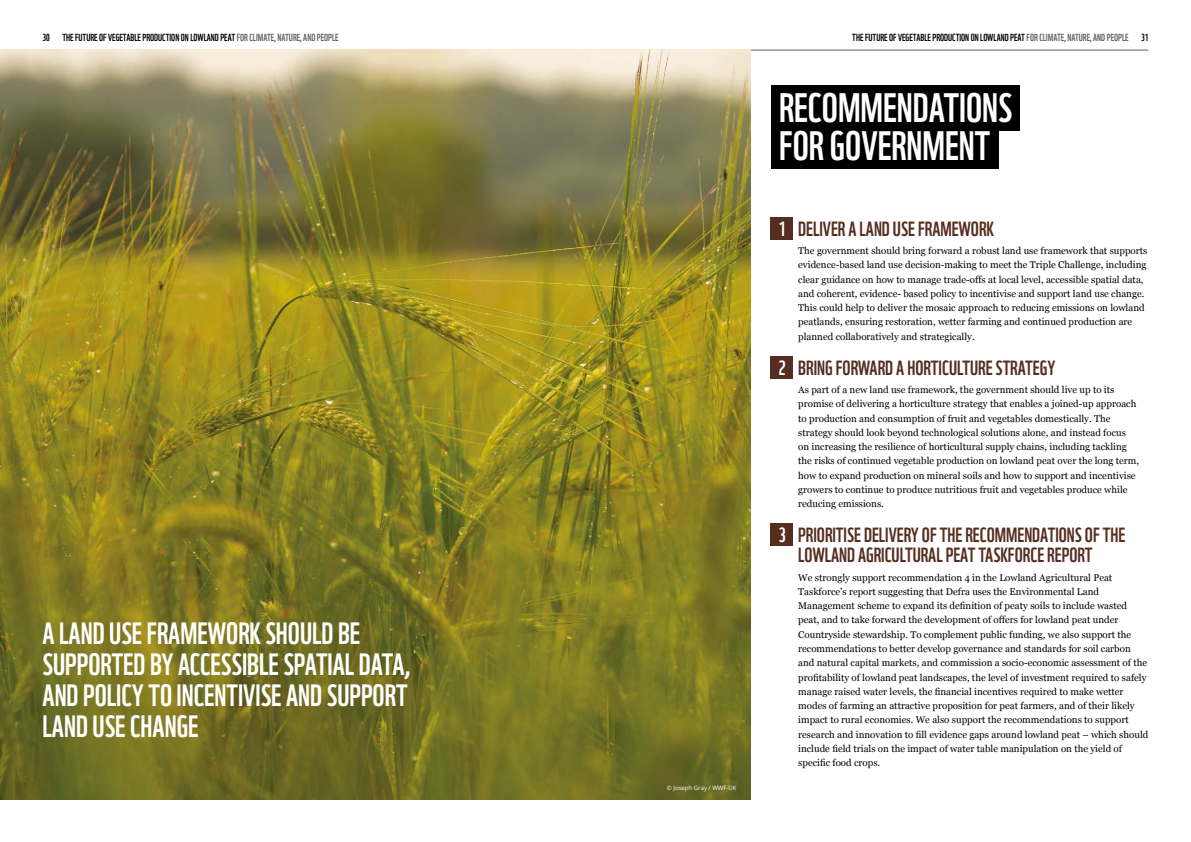
<style>
.page{position:relative;width:1191px;height:842px;background:#fff}
.page>*{position:absolute;margin:0;border:0;box-sizing:border-box;transform-origin:0 0}
.t1{font:40px/38px "WWF";color:#fff}
.t2{font:30px/31px "WWF";color:#fff}
.t3{font:20px/20px "WWF";color:#562e20}
.t4{font:10px "WWF";color:#000}
.t5{font:9.8px/14.3px "Georgia";color:#000}
.t6{font:6px "Open Sans";color:#fff}
.s1{color:#646363}
.s2{color:#fff}
</style>
<div class="page">
<hr style="left:638px;top:50px;width:510px;height:1px;background:#646363">
<img style="left:0;top:50px;width:750px;height:749px">
<div style="left:770px;top:217px;width:23px;height:23px;background:#562e20"></div>
<div style="left:770px;top:356px;width:23px;height:23px;background:#562e20"></div>
<div style="left:770px;top:523px;width:23px;height:23px;background:#562e20"></div>
<div style="left:770px;top:85px;width:249px;height:45px;background:#000"></div>
<div style="left:770px;top:124px;width:228px;height:45px;background:#000"></div>
<p class="t4" style="left:43px;top:30px;width:298px">30 THE FUTURE OF VEGETABLE PRODUCTION ON LOWLAND PEAT <span class="s1">FOR CLIMATE, NATURE, AND PEOPLE</span></p>
<p class="t4" style="left:852px;top:30px;width:298px">THE FUTURE OF VEGETABLE PRODUCTION ON LOWLAND PEAT <span class="s1">FOR CLIMATE, NATURE, AND PEOPLE</span> 31</p>
<h2 class="t2" style="left:43px;top:615px;width:369px">A LAND USE FRAMEWORK SHOULD BE<br>SUPPORTED BY ACCESSIBLE SPATIAL DATA,<br>AND POLICY TO INCENTIVISE AND SUPPORT<br>LAND USE CHANGE</h2>
<p class="t6" style="left:667px;top:783px;width:71px">© Joseph Gray / WWF-UK</p>
<h1 class="t1" style="left:779px;top:85px;width:234px">RECOMMENDATIONS<br>FOR GOVERNMENT</h1>
<h3 class="t3" style="left:778px;top:217px;width:217px"><span class="s2">1</span> DELIVER A LAND USE FRAMEWORK</h3>
<p class="t5" style="left:798px;top:243px;width:351px">The government should bring forward a robust land use framework that supports evidence-based land use decision-making to meet the Triple Challenge, including clear guidance on how to manage trade-offs at local level, accessible spatial data, and coherent, evidence- based policy to incentivise and support land use change.<br>This could help to deliver the mosaic approach to reducing emissions on lowland peatlands, ensuring restoration, wetter farming and continued production are planned collaboratively and strategically.</p>
<h3 class="t3" style="left:778px;top:356px;width:278px"><span class="s2">2</span> BRING FORWARD A HORTICULTURE STRATEGY</h3>
<p class="t5" style="left:798px;top:382px;width:342px">As part of a new land use framework, the government should live up to its promise of delivering a horticulture strategy that enables a joined-up approach to production and consumption of fruit and vegetables domestically. The strategy should look beyond technological solutions alone, and instead focus on increasing the resilience of horticultural supply chains, including tackling the risks of continued vegetable production on lowland peat over the long term, how to expand production on mineral soils and how to support and incentivise growers to continue to produce nutritious fruit and vegetables produce while reducing emissions.</p>
<h3 class="t3" style="left:798px;top:523px;width:329px;text-indent:-20px"><span class="s2">3</span> PRIORITISE DELIVERY OF THE RECOMMENDATIONS OF THE<br>LOWLAND AGRICULTURAL PEAT TASKFORCE REPORT</h3>
<p class="t5" style="left:798px;top:570px;width:352px">We strongly support recommendation 4 in the Lowland Agricultural Peat Taskforce’s report suggesting that Defra uses the Environmental Land Management scheme to expand its definition of peaty soils to include wasted peat, and to take forward the development of offers for lowland peat under Countryside stewardship. To complement public funding, we also support the recommendations to better develop governance and standards for soil carbon and natural capital markets, and commission a socio-economic assessment of the profitability of lowland peat landscapes, the level of investment required to safely manage raised water levels, the financial incentives required to make wetter modes of farming an attractive proposition for peat farmers, and of their likely impact to rural economies. We also support the recommendations to support research and innovation to fill evidence gaps around lowland peat – which should include field trials on the impact of water table manipulation on the yield of specific food crops.</p>
</div>
